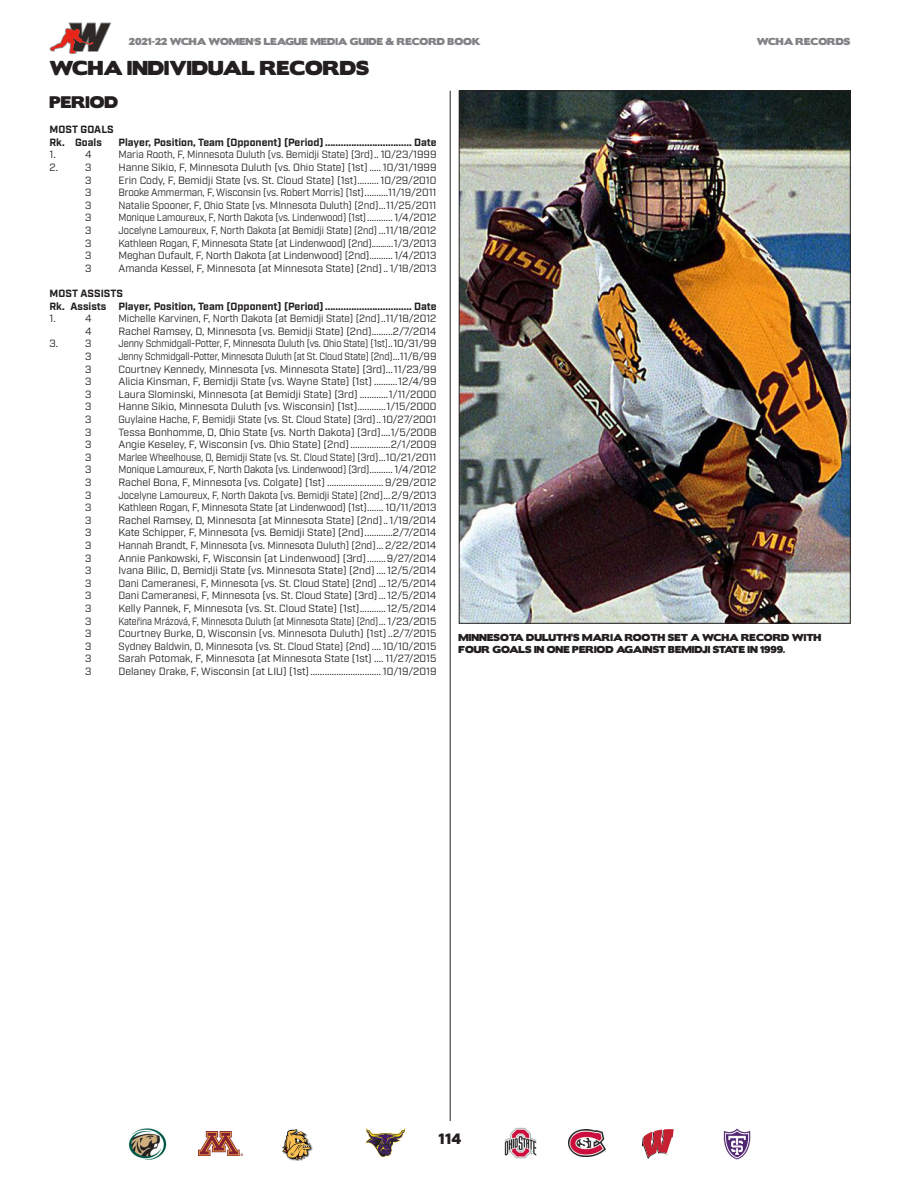
<style>
.page{position:relative;width:918px;height:1188px;background:#fff}
.page>*{position:absolute;margin:0;border:0;box-sizing:border-box;transform-origin:0 0}
.Head_14{font:18px "Boris Black Bloxx";color:#231f20}
.Head_14-2{font:15px "Boris Black Bloxx";color:#231f20}
.t1{font:900 15px "Industry";color:#231f20}
.WCHA_Records{font:10.5px "Industry";color:#231f20}
.WCHA_Records-2{font:10.5px "Industry";color:#231f20;scale:.95 1}
.WCHA_Records-3{font:10.5px "Industry";color:#231f20;scale:.91 1}
.WCHA_Records-4{font:700 10.5px "Industry";color:#231f20}
.WCHA_Records-5{font:10.5px "Industry";color:#231f20;scale:.89 1}
.WCHA_Records-6{font:10.5px "Industry";color:#231f20;scale:.96 1}
.WCHA_Records-7{font:10.5px "Industry";color:#231f20;scale:.87 1}
.WCHA_Records-8{font:10.5px "Industry";color:#231f20;scale:.94 1}
.WCHA_Records-9{font:10.5px "Industry";color:#231f20;scale:.85 1}
.WCHA_Records-10{font:10.5px "Industry";color:#231f20;scale:.9 1}
.Head_6{font:700 10.5px "Industry";letter-spacing:.01em;color:#231f20}
.Head_6-2{font:9px/12px "Boris Black Bloxx";color:#231f20}
.t2{font:9px "Boris Black Bloxx";color:#808285}
</style>
<div class="page">
<svg style="left:49px;top:23px;width:62px;height:31px"></svg>
<img style="left:129px;top:1128px;width:38px;height:31px">
<img style="left:199px;top:1131px;width:43px;height:24px">
<img style="left:282px;top:1129px;width:31px;height:31px">
<img style="left:365px;top:1128px;width:39px;height:29px">
<img style="left:505px;top:1127px;width:31px;height:31px">
<img style="left:568px;top:1129px;width:38px;height:27px">
<svg style="left:642px;top:1129px;width:32px;height:30px"></svg>
<img style="left:723px;top:1128px;width:28px;height:32px">
<img style="left:461px;top:93px;width:387px;height:528px">
<hr style="left:450px;top:91px;width:1px;height:1030px;background:#231f20">
<p class="t2" style="left:129px;top:34px;width:353px">2021-22 WCHA WOMEN'S LEAGUE MEDIA GUIDE &amp; RECORD BOOK</p>
<p class="Head_14" style="left:49px;top:54px;width:321px">WCHA INDIVIDUAL RECORDS</p>
<p class="t2" style="left:757px;top:34px;width:95px">WCHA RECORDS</p>
<p class="Head_14-2" style="left:49px;top:91px;width:70px">PERIOD</p>
<p class="Head_6" style="left:50px;top:123px;width:66px">MOST GOALS</p>
<p class="WCHA_Records-4" style="left:49px;top:136px;width:54px">Rk. Goals</p>
<p class="WCHA_Records-4" style="left:119px;top:136px;width:319px">Player, Position, Team (Opponent) (Period)................................. Date</p>
<p class="WCHA_Records" style="left:49px;top:148px;width:8px">1.</p>
<p class="WCHA_Records" style="left:85px;top:148px;width:8px">4</p>
<p class="WCHA_Records-2" style="left:118px;top:148px;width:336px">Maria Rooth, F, Minnesota Duluth (vs. Bemidji State) (3rd).. 10/23/1999</p>
<p class="WCHA_Records" style="left:49px;top:161px;width:10px">2.</p>
<p class="WCHA_Records" style="left:85px;top:161px;width:8px">3</p>
<p class="WCHA_Records" style="left:118px;top:161px;width:320px">Hanne Sikio, F, Minnesota Duluth (vs. Ohio State) (1st) ..... 10/31/1999</p>
<p class="WCHA_Records" style="left:85px;top:174px;width:8px">3</p>
<p class="WCHA_Records" style="left:118px;top:174px;width:320px">Erin Cody, F, Bemidji State (vs. St. Cloud State) (1st)......... 10/29/2010</p>
<p class="WCHA_Records" style="left:85px;top:186px;width:8px">3</p>
<p class="WCHA_Records-8" style="left:118px;top:186px;width:340px">Brooke Ammerman, F, Wisconsin (vs. Robert Morris) (1st)..........11/19/2011</p>
<p class="WCHA_Records" style="left:85px;top:199px;width:8px">3</p>
<p class="WCHA_Records-2" style="left:118px;top:199px;width:336px">Natalie Spooner, F, Ohio State (vs. MInnesota Duluth) (2nd)...11/25/2011</p>
<p class="WCHA_Records" style="left:85px;top:211px;width:8px">3</p>
<p class="WCHA_Records-3" style="left:118px;top:211px;width:351px">Monique Lamoureux, F, North Dakota (vs. Lindenwood) (1st)........... 1/4/2012</p>
<p class="WCHA_Records" style="left:85px;top:224px;width:8px">3</p>
<p class="WCHA_Records-10" style="left:118px;top:224px;width:355px">Jocelyne Lamoureux, F, North Dakota (at Bemidji State) (2nd) ...11/18/2012</p>
<p class="WCHA_Records" style="left:85px;top:237px;width:8px">3</p>
<p class="WCHA_Records-2" style="left:118px;top:237px;width:336px">Kathleen Rogan, F, Minnesota State (at Lindenwood) (2nd)..........1/3/2013</p>
<p class="WCHA_Records" style="left:85px;top:249px;width:8px">3</p>
<p class="WCHA_Records" style="left:118px;top:249px;width:319px">Meghan Dufault, F, North Dakota (at Lindenwood) (2nd)..........1/4/2013</p>
<p class="WCHA_Records" style="left:85px;top:262px;width:8px">3</p>
<p class="WCHA_Records" style="left:118px;top:262px;width:320px">Amanda Kessel, F, Minnesota (at Minnesota State) (2nd)..1/18/2013</p>
<p class="Head_6" style="left:50px;top:287px;width:75px">MOST ASSISTS</p>
<p class="WCHA_Records-4" style="left:49px;top:300px;width:389px">Rk. Assists Player, Position, Team (Opponent) (Period)................................. Date</p>
<p class="WCHA_Records" style="left:49px;top:312px;width:8px">1.</p>
<p class="WCHA_Records" style="left:85px;top:312px;width:8px">4</p>
<p class="WCHA_Records-6" style="left:118px;top:312px;width:333px">Michelle Karvinen, F, North Dakota (at Bemidji State) (2nd)..11/18/2012</p>
<p class="WCHA_Records" style="left:85px;top:325px;width:8px">4</p>
<p class="WCHA_Records" style="left:119px;top:325px;width:319px">Rachel Ramsey, D, Minnesota (vs. Bemidji State) (2nd).........2/7/2014</p>
<p class="WCHA_Records" style="left:49px;top:337px;width:10px">3.</p>
<p class="WCHA_Records" style="left:85px;top:337px;width:8px">3</p>
<p class="WCHA_Records-5" style="left:118px;top:337px;width:359px">Jenny Schmidgall-Potter, F, Minnesota Duluth (vs. Ohio State) (1st)..10/31/99</p>
<p class="WCHA_Records" style="left:85px;top:350px;width:8px">3</p>
<p class="WCHA_Records-7" style="left:118px;top:350px;width:367px">Jenny Schmidgall-Potter, Minnesota Duluth (at St. Cloud State) (2nd)...11/6/99</p>
<p class="WCHA_Records" style="left:85px;top:363px;width:8px">3</p>
<p class="WCHA_Records" style="left:118px;top:363px;width:320px">Courtney Kennedy, Minnesota (vs. Minnesota State) (3rd)...11/23/99</p>
<p class="WCHA_Records" style="left:85px;top:375px;width:8px">3</p>
<p class="WCHA_Records" style="left:118px;top:375px;width:320px">Alicia Kinsman, F, Bemidji State (vs. Wayne State) (1st) ..........12/4/99</p>
<p class="WCHA_Records" style="left:85px;top:388px;width:8px">3</p>
<p class="WCHA_Records" style="left:118px;top:388px;width:320px">Laura Slominski, Minnesota (at Bemidji State) (3rd) ............1/11/2000</p>
<p class="WCHA_Records" style="left:85px;top:400px;width:8px">3</p>
<p class="WCHA_Records" style="left:118px;top:400px;width:320px">Hanne Sikio, Minnesota Duluth (vs. Wisconsin) (1st)............1/15/2000</p>
<p class="WCHA_Records" style="left:85px;top:413px;width:8px">3</p>
<p class="WCHA_Records-2" style="left:118px;top:413px;width:336px">Guylaine Hache, F, Bemidji State (vs. St. Cloud State) (3rd)..10/27/2001</p>
<p class="WCHA_Records" style="left:85px;top:426px;width:8px">3</p>
<p class="WCHA_Records" style="left:118px;top:426px;width:320px">Tessa Bonhomme, D, Ohio State (vs. North Dakota) (3rd)....1/5/2008</p>
<p class="WCHA_Records" style="left:85px;top:438px;width:8px">3</p>
<p class="WCHA_Records" style="left:118px;top:438px;width:320px">Angie Keseley, F, Wisconsin (vs. Ohio State) (2nd).................2/1/2009</p>
<p class="WCHA_Records" style="left:85px;top:451px;width:8px">3</p>
<p class="WCHA_Records-5" style="left:118px;top:451px;width:359px">Marlee Wheelhouse, D, Bemidji State (vs. St. Cloud State) (3rd)...10/21/2011</p>
<p class="WCHA_Records" style="left:85px;top:463px;width:8px">3</p>
<p class="WCHA_Records-3" style="left:118px;top:463px;width:351px">Monique Lamoureux, F, North Dakota (vs. Lindenwood) (3rd).......... 1/4/2012</p>
<p class="WCHA_Records" style="left:85px;top:476px;width:8px">3</p>
<p class="WCHA_Records" style="left:118px;top:476px;width:320px">Rachel Bona, F, Minnesota (vs. Colgate) (1st) ........................ 9/29/2012</p>
<p class="WCHA_Records" style="left:85px;top:489px;width:8px">3</p>
<p class="WCHA_Records-3" style="left:118px;top:489px;width:351px">Jocelyne Lamoureux, F, North Dakota (vs. Bemidji State) (2nd)...2/9/2013</p>
<p class="WCHA_Records" style="left:85px;top:501px;width:8px">3</p>
<p class="WCHA_Records-2" style="left:118px;top:501px;width:336px">Kathleen Rogan, F, Minnesota State (at Lindenwood) (1st)....... 10/11/2013</p>
<p class="WCHA_Records" style="left:85px;top:514px;width:8px">3</p>
<p class="WCHA_Records" style="left:118px;top:514px;width:320px">Rachel Ramsey, D, Minnesota (at Minnesota State) (2nd)..1/19/2014</p>
<p class="WCHA_Records" style="left:85px;top:526px;width:8px">3</p>
<p class="WCHA_Records" style="left:118px;top:526px;width:320px">Kate Schipper, F, Minnesota (vs. Bemidji State) (2nd)............2/7/2014</p>
<p class="WCHA_Records" style="left:85px;top:539px;width:8px">3</p>
<p class="WCHA_Records-2" style="left:118px;top:539px;width:336px">Hannah Brandt, F, Minnesota (vs. Minnesota Duluth) (2nd)... 2/22/2014</p>
<p class="WCHA_Records" style="left:85px;top:552px;width:8px">3</p>
<p class="WCHA_Records" style="left:118px;top:552px;width:320px">Annie Pankowski, F, Wisconsin (at Lindenwood) (3rd)........9/27/2014</p>
<p class="WCHA_Records" style="left:85px;top:564px;width:8px">3</p>
<p class="WCHA_Records" style="left:118px;top:564px;width:320px">Ivana Bilic, D, Bemidji State (vs. Minnesota State) (2nd) ....12/5/2014</p>
<p class="WCHA_Records" style="left:85px;top:577px;width:8px">3</p>
<p class="WCHA_Records" style="left:118px;top:577px;width:319px">Dani Cameranesi, F, Minnesota (vs. St. Cloud State) (2nd) ...12/5/2014</p>
<p class="WCHA_Records" style="left:85px;top:589px;width:8px">3</p>
<p class="WCHA_Records" style="left:118px;top:589px;width:319px">Dani Cameranesi, F, Minnesota (vs. St. Cloud State) (3rd)...12/5/2014</p>
<p class="WCHA_Records" style="left:85px;top:602px;width:8px">3</p>
<p class="WCHA_Records" style="left:118px;top:602px;width:320px">Kelly Pannek, F, Minnesota (vs. St. Cloud State) (1st)...........12/5/2014</p>
<p class="WCHA_Records" style="left:85px;top:615px;width:8px">3</p>
<p class="WCHA_Records-9" style="left:118px;top:615px;width:376px">Kateřina Mrázová, F, Minnesota Duluth (at Minnesota State) (2nd)... 1/23/2015</p>
<p class="WCHA_Records" style="left:85px;top:627px;width:8px">3</p>
<p class="WCHA_Records" style="left:118px;top:627px;width:320px">Courtney Burke, D, Wisconsin (vs. Minnesota Duluth) (1st) ..2/7/2015</p>
<p class="WCHA_Records" style="left:85px;top:640px;width:8px">3</p>
<p class="WCHA_Records-6" style="left:118px;top:640px;width:333px">Sydney Baldwin, D, Minnesota (vs. St. Cloud State) (2nd) .... 10/10/2015</p>
<p class="WCHA_Records" style="left:85px;top:652px;width:8px">3</p>
<p class="WCHA_Records" style="left:118px;top:652px;width:320px">Sarah Potomak, F, Minnesota (at Minnesota State (1st) .... 11/27/2015</p>
<p class="WCHA_Records" style="left:85px;top:665px;width:8px">3</p>
<p class="WCHA_Records" style="left:118px;top:665px;width:320px">Delaney Drake, F, Wisconsin (at LIU) (1st).............................. 10/19/2019</p>
<p class="Head_6-2" style="left:459px;top:631px;width:364px">MINNESOTA DULUTH’S MARIA ROOTH SET A WCHA RECORD WITH<br>FOUR GOALS IN ONE PERIOD AGAINST BEMIDJI STATE IN 1999.</p>
<h2 class="t1" style="left:439px;top:1130px;width:24px">114</h2>
</div>
